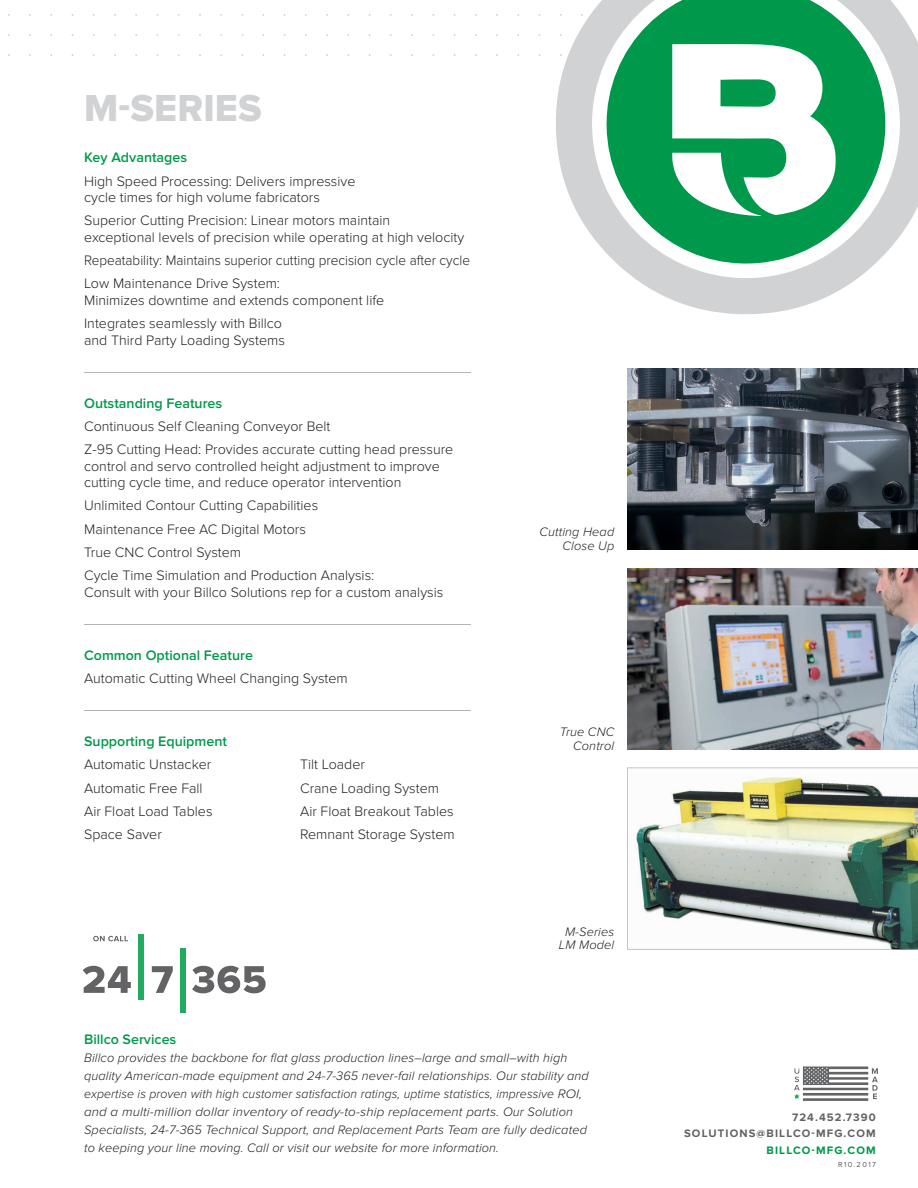
<style>
.page{position:relative;width:918px;height:1188px;background:#fff}
.page>*{position:absolute;margin:0;border:0;box-sizing:border-box;transform-origin:0 0}
.t1{font:39px "Proxima Nova Extrabld";letter-spacing:.005em;color:#d1d2d4}
.t2{font:300 14.25px/23.2px "Proxima Nova";color:#231f20}
.t3{font:300 14.25px/23.2px "Proxima Nova";color:#231f20;scale:.95 1}
.t4{font:600 14.25px "Proxima Nova";color:#00994c}
.t5{font:italic 300 12.75px/18px "Proxima Nova";letter-spacing:.01em;color:#231f20;text-align:right}
.t6{font:700 11.25px/16.5px "Proxima Nova";letter-spacing:.1em;color:#636366;text-align:right}
.t7{font:700 11.25px "Proxima Nova";letter-spacing:.1em;color:#00994c}
.t8{font:300 7.5px "Proxima Nova";letter-spacing:.19em;color:#231f20}
</style>
<div class="page">
<div style="left:138px;top:935px;width:6px;height:65px;background:#1fab60"></div>
<div style="left:180px;top:948px;width:6px;height:65px;background:#1fab60"></div>
<svg style="left:93px;top:936px;width:35px;height:5px"></svg>
<svg style="left:83px;top:966px;width:48px;height:27px"></svg>
<svg style="left:152px;top:966px;width:21px;height:27px"></svg>
<svg style="left:192px;top:966px;width:74px;height:27px"></svg>
<svg style="left:556px;top:0;width:362px;height:314px"></svg>
<svg style="left:672px;top:44px;width:164px;height:172px"></svg>
<svg style="left:803px;top:1067px;width:75px;height:34px"></svg>
<hr style="left:84px;top:372px;width:387px;height:1px;background:#b2b3b7">
<hr style="left:84px;top:624px;width:387px;height:1px;background:#b2b3b7">
<hr style="left:84px;top:710px;width:387px;height:1px;background:#b2b3b7">
<img style="left:627px;top:368px;width:291px;height:182px">
<img style="left:627px;top:568px;width:291px;height:182px">
<img style="left:627px;top:768px;width:291px;height:182px">
<img style="left:794px;top:1068px;width:6px;height:31px">
<h1 class="t1" style="left:84px;top:90px;width:179px">M-SERIES</h1>
<p class="t4" style="left:84px;top:151px;width:105px">Key Advantages</p>
<p class="t2" style="left:84px;top:173px;width:273px;line-height:16.5px">High Speed Processing: Delivers impressive cycle times for high volume fabricators</p>
<p class="t2" style="left:84px;top:213px;width:382px;line-height:16.5px">Superior Cutting Precision: Linear motors maintain exceptional levels of precision while operating at high velocity</p>
<p class="t3" style="left:84px;top:249px;width:408px">Repeatability: Maintains superior cutting precision cycle after cycle<br>Low Maintenance Drive System:</p>
<p class="t2" style="left:84px;top:289px;width:302px">Minimizes downtime and extends component life<br>Integrates seamlessly with Billco</p>
<p class="t2" style="left:84px;top:329px;width:202px">and Third Party Loading Systems</p>
<p class="t4" style="left:84px;top:396px;width:140px">Outstanding Features</p>
<p class="t2" style="left:84px;top:415px;width:371px">Continuous Self Cleaning Conveyor Belt<br>Z-95 Cutting Head: Provides accurate cutting head pressure</p>
<p class="t2" style="left:84px;top:458px;width:357px;line-height:16.5px">control and servo controlled height adjustment to improve cutting cycle time, and reduce operator intervention</p>
<p class="t2" style="left:84px;top:494px;width:292px">Unlimited Contour Cutting Capabilities Maintenance Free AC Digital Motors<br>True CNC Control System<br>Cycle Time Simulation and Production Analysis:</p>
<p class="t2" style="left:84px;top:581px;width:361px">Consult with your Billco Solutions rep for a custom analysis</p>
<p class="t4" style="left:84px;top:648px;width:170px">Common Optional Feature</p>
<p class="t2" style="left:84px;top:667px;width:265px">Automatic Cutting Wheel Changing System</p>
<p class="t4" style="left:84px;top:735px;width:144px">Supporting Equipment</p>
<p class="t2" style="left:84px;top:753px;width:129px">Automatic Unstacker</p>
<p class="t2" style="left:300px;top:753px;width:66px">Tilt Loader</p>
<p class="t2" style="left:84px;top:776px;width:120px">Automatic Free Fall</p>
<p class="t2" style="left:300px;top:776px;width:140px">Crane Loading System</p>
<p class="t2" style="left:84px;top:800px;width:130px">Air Float Load Tables</p>
<p class="t2" style="left:300px;top:800px;width:155px">Air Float Breakout Tables</p>
<p class="t2" style="left:84px;top:823px;width:79px">Space Saver</p>
<p class="t2" style="left:300px;top:823px;width:156px">Remnant Storage System</p>
<p class="t5" style="left:539px;top:525px;width:76px;line-height:13.5px">Cutting Head<br>Close Up</p>
<p class="t5" style="left:560px;top:725px;width:56px;line-height:13.5px">True CNC<br>Control</p>
<p class="t5" style="left:559px;top:925px;width:57px;line-height:13.5px;text-align:center">M-Series<br>LM Model</p>
<p class="t4" style="left:84px;top:1033px;width:94px">Billco Services</p>
<p class="t5" style="left:84px;top:1049px;width:506px;text-align:left">Billco provides the backbone for flat glass production lines–large and small–with high quality American-made equipment and 24-7-365 never-fail relationships. Our stability and expertise is proven with high customer satisfaction ratings, uptime statistics, impressive ROI, and a multi-million dollar inventory of ready-to-ship replacement parts. Our Solution Specialists, 24-7-365 Technical Support, and Replacement Parts Team are fully dedicated to keeping your line moving. Call or visit our website for more information.</p>
<p class="t6" style="left:684px;top:1109px;width:193px">724.452.7390<br>SOLUTIONS@BILLCO-MFG.COM</p>
<p class="t7" style="left:767px;top:1144px;width:111px">BILLCO-MFG.COM</p>
<p class="t8" style="left:838px;top:1160px;width:39px">R10.2017</p>
</div>
